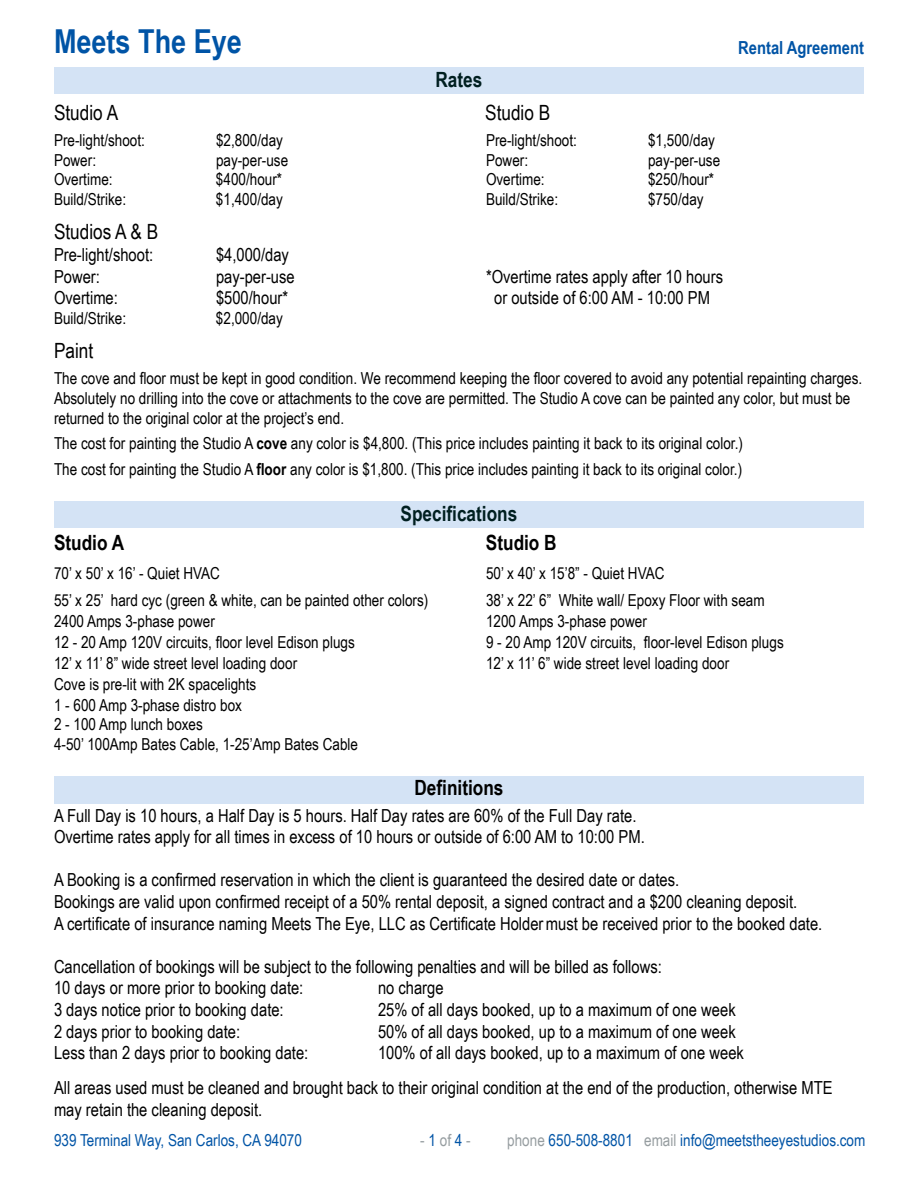
<style>
.page{position:relative;width:918px;height:1188px;background:#fff}
.page>*{position:absolute;margin:0;border:0;box-sizing:border-box;transform-origin:0 0}
.t1{font:700 33px "Arial Narrow";color:#0054a6}
.t2{font:21px "Arial Narrow";color:#000}
.t3{font:700 21px "Arial Narrow";color:#000}
.t4{font:700 21px "Arial Narrow";color:#001f20}
.t5{font:18px/21.6px "Arial Narrow";color:#000}
.t6{font:700 18px "Arial Narrow";color:#0054a6}
.t7{font:16.5px/19.8px "Arial Narrow";color:#000}
.t8{font:16.5px "Arial Narrow";color:#0054a6}
.t9{font:16.5px "Arial Narrow";color:#969da0}
.s1{font-weight:700}
.s2{color:#0054a6}
.s3{color:#969da0}
</style>
<div class="page">
<div style="left:54px;top:68px;width:810px;height:26px;background:#d4e3f5"></div>
<div style="left:54px;top:501px;width:810px;height:27px;background:#d4e3f5"></div>
<div style="left:54px;top:776px;width:810px;height:27px;background:#d4e3f5"></div>
<h1 class="t1" style="left:54px;top:16px;width:190px">Meets The Eye</h1>
<p class="t6" style="left:738px;top:34px;width:127px">Rental Agreement</p>
<p class="t4" style="left:436px;top:64px;width:48px">Rates</p>
<p class="t2" style="left:54px;top:97px;width:66px">Studio A</p>
<p class="t2" style="left:485px;top:97px;width:67px">Studio B</p>
<p class="t7" style="left:54px;top:129px;width:92px">Pre-light/shoot:</p>
<p class="t7" style="left:216px;top:129px;width:68px">$2,800/day</p>
<p class="t7" style="left:486px;top:129px;width:92px">Pre-light/shoot:</p>
<p class="t7" style="left:648px;top:129px;width:68px">$1,500/day</p>
<p class="t7" style="left:54px;top:149px;width:44px">Power:</p>
<p class="t7" style="left:216px;top:149px;width:74px">pay-per-use</p>
<p class="t7" style="left:486px;top:149px;width:44px">Power:</p>
<p class="t7" style="left:648px;top:149px;width:74px">pay-per-use</p>
<p class="t7" style="left:54px;top:169px;width:60px">Overtime:</p>
<p class="t7" style="left:216px;top:169px;width:68px">$400/hour*</p>
<p class="t7" style="left:486px;top:169px;width:60px">Overtime:</p>
<p class="t7" style="left:648px;top:169px;width:68px">$250/hour*</p>
<p class="t7" style="left:54px;top:189px;width:74px">Build/Strike:</p>
<p class="t7" style="left:216px;top:189px;width:68px">$1,400/day</p>
<p class="t7" style="left:486px;top:189px;width:74px">Build/Strike:</p>
<p class="t7" style="left:648px;top:189px;width:57px">$750/day</p>
<p class="t2" style="left:54px;top:217px;width:106px">Studios A &amp; B</p>
<p class="t5" style="left:54px;top:243px;width:101px">Pre-light/shoot:</p>
<p class="t5" style="left:216px;top:243px;width:75px">$4,000/day</p>
<p class="t5" style="left:54px;top:265px;width:47px">Power:</p>
<p class="t5" style="left:216px;top:265px;width:80px">pay-per-use</p>
<p class="t5" style="left:486px;top:265px;width:239px">*Overtime rates apply after 10 hours</p>
<p class="t5" style="left:54px;top:286px;width:65px">Overtime:</p>
<p class="t5" style="left:216px;top:286px;width:74px">$500/hour*</p>
<p class="t5" style="left:494px;top:286px;width:217px">or outside of 6:00 AM - 10:00 PM</p>
<p class="t7" style="left:54px;top:308px;width:74px">Build/Strike:</p>
<p class="t7" style="left:216px;top:308px;width:68px">$2,000/day</p>
<p class="t2" style="left:54px;top:335px;width:41px">Paint</p>
<p class="t7" style="left:54px;top:368px;width:810px">The cove and floor must be kept in good condition. We recommend keeping the floor covered to avoid any potential repainting charges.<br>Absolutely no drilling into the cove or attachments to the cove are permitted. The Studio A cove can be painted any color, but must be returned to the original color at the project’s end.</p>
<p class="t7" style="left:54px;top:430px;width:691px;line-height:25.8px">The cost for painting the Studio A <span class="s1">cove</span> any color is $4,800. (This price includes painting it back to its original color.)<br>The cost for painting the Studio A <span class="s1">floor</span> any color is $1,800. (This price includes painting it back to its original color.)</p>
<p class="t4" style="left:401px;top:498px;width:118px">Specifications</p>
<p class="t3" style="left:54px;top:527px;width:72px">Studio A</p>
<p class="t3" style="left:486px;top:527px;width:72px">Studio B</p>
<p class="t7" style="left:54px;top:562px;width:168px">70’ x 50’ x 16’ - Quiet HVAC</p>
<p class="t7" style="left:486px;top:562px;width:180px">50’ x 40’ x 15’8” - Quiet HVAC</p>
<p class="t7" style="left:54px;top:589px;width:376px">55’ x 25’ hard cyc (green &amp; white, can be painted other colors)</p>
<p class="t7" style="left:486px;top:589px;width:280px">38’ x 22’ 6” White wall/ Epoxy Floor with seam</p>
<p class="t7" style="left:54px;top:610px;width:162px">2400 Amps 3-phase power</p>
<p class="t7" style="left:486px;top:610px;width:162px">1200 Amps 3-phase power</p>
<p class="t7" style="left:54px;top:631px;width:302px">12 - 20 Amp 120V circuits, floor level Edison plugs</p>
<p class="t7" style="left:486px;top:631px;width:299px">9 - 20 Amp 120V circuits, floor-level Edison plugs</p>
<p class="t7" style="left:54px;top:652px;width:245px">12’ x 11’ 8” wide street level loading door</p>
<p class="t7" style="left:486px;top:652px;width:245px">12’ x 11’ 6” wide street level loading door</p>
<p class="t7" style="left:54px;top:673px;width:204px;line-height:21px">Cove is pre-lit with 2K spacelights<br>1 - 600 Amp 3-phase distro box</p>
<p class="t7" style="left:54px;top:714px;width:306px">2 - 100 Amp lunch boxes<br>4-50’ 100Amp Bates Cable, 1-25’Amp Bates Cable</p>
<p class="t3" style="left:415px;top:772px;width:90px">Definitions</p>
<p class="t5" style="left:54px;top:804px;width:592px">A Full Day is 10 hours, a Half Day is 5 hours. Half Day rates are 60% of the Full Day rate.<br>Overtime rates apply for all times in excess of 10 hours or outside of 6:00 AM to 10:00 PM.</p>
<p class="t5" style="left:54px;top:869px;width:770px">A Booking is a confirmed reservation in which the client is guaranteed the desired date or dates.<br>Bookings are valid upon confirmed receipt of a 50% rental deposit, a signed contract and a $200 cleaning deposit.<br>A certificate of insurance naming Meets The Eye, LLC as Certificate Holder must be received prior to the booked date.</p>
<p class="t5" style="left:54px;top:955px;width:609px">Cancellation of bookings will be subject to the following penalties and will be billed as follows:<br>10 days or more prior to booking date:</p>
<p class="t5" style="left:378px;top:977px;width:67px">no charge</p>
<p class="t5" style="left:54px;top:998px;width:231px">3 days notice prior to booking date:</p>
<p class="t5" style="left:378px;top:998px;width:359px">25% of all days booked, up to a maximum of one week</p>
<p class="t5" style="left:54px;top:1020px;width:188px">2 days prior to booking date:</p>
<p class="t5" style="left:378px;top:1020px;width:359px">50% of all days booked, up to a maximum of one week</p>
<p class="t5" style="left:54px;top:1041px;width:256px">Less than 2 days prior to booking date:</p>
<p class="t5" style="left:54px;top:1035px;width:780px;line-height:35.1px;text-indent:324px">100% of all days booked, up to a maximum of one week<br>All areas used must be cleaned and brought back to their original condition at the end of the production, otherwise MTE</p>
<p class="t5" style="left:54px;top:1098px;width:210px">may retain the cleaning deposit.</p>
<p class="t8" style="left:54px;top:1128px;width:249px">939 Terminal Way, San Carlos, CA 94070</p>
<p class="t9" style="left:420px;top:1128px;width:52px">- <span class="s2">1</span> of <span class="s2">4</span> -</p>
<p class="t8" style="left:507px;top:1128px;width:360px"><span class="s3">phone</span> 650-508-8801 <span class="s3">email</span> info@meetstheeyestudios.com</p>
</div>
